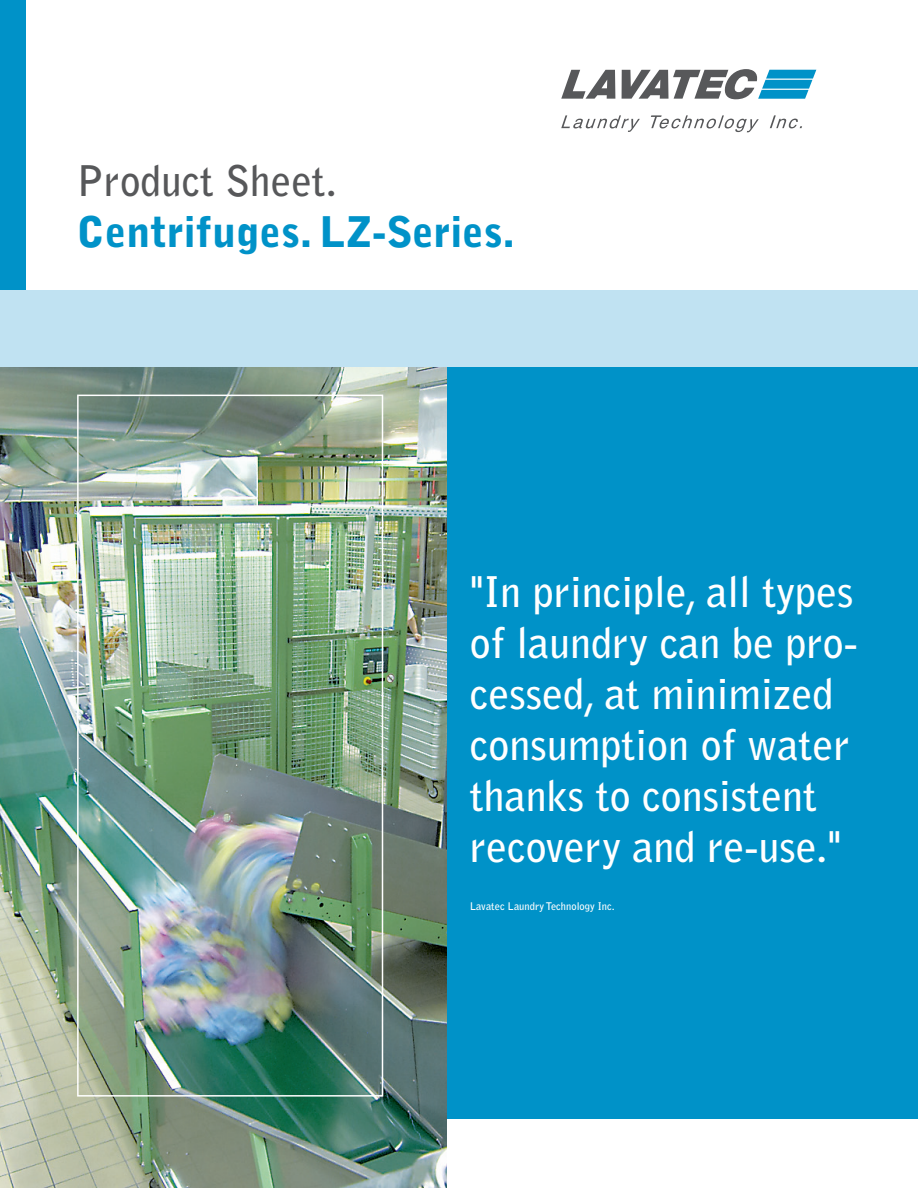
<style>
.page{position:relative;width:918px;height:1188px;background:#fff}
.page>*{position:absolute;margin:0;border:0;box-sizing:border-box;transform-origin:0 0}
.t1{font:700 42px/51px "Bell Gothic Std";color:#fff}
.t2{font:900 42px "Bell Gothic Std";color:#0092c8}
.t3{font:700 42px "Bell Gothic Std";color:#57585a}
.t4{font:700 10.5px "Bell Gothic Std";color:#fff}
</style>
<div class="page">
<div style="left:446px;top:366px;width:472px;height:753px;background:#0092c8"></div>
<img style="left:0;top:367px;width:446px;height:821px">
<div style="left:0;top:0;width:26px;height:354px;background:#0092c8"></div>
<svg style="left:561px;top:70px;width:54px;height:29px"></svg>
<svg style="left:622px;top:69px;width:194px;height:30px"></svg>
<svg style="left:561px;top:115px;width:79px;height:17px"></svg>
<svg style="left:770px;top:115px;width:32px;height:13px"></svg>
<svg style="left:651px;top:115px;width:108px;height:17px"></svg>
<div style="left:0;top:290px;width:918px;height:77px;background:#c0e2f2"></div>
<div style="left:77px;top:395px;width:306px;height:702px;border:2px solid #fff"></div>
<p class="t3" style="left:77px;top:156px;width:262px">Product Sheet.</p>
<p class="t2" style="left:77px;top:208px;width:440px">Centrifuges. LZ-Series.</p>
<p class="t1" style="left:470px;top:567px;width:390px">"In principle, all types of laundry can be pro&shy;cessed, at minimized consumption of water thanks to consistent recovery and re-use."</p>
<p class="t4" style="left:470px;top:900px;width:146px">Lavatec Laundry Technology Inc.</p>
</div>
